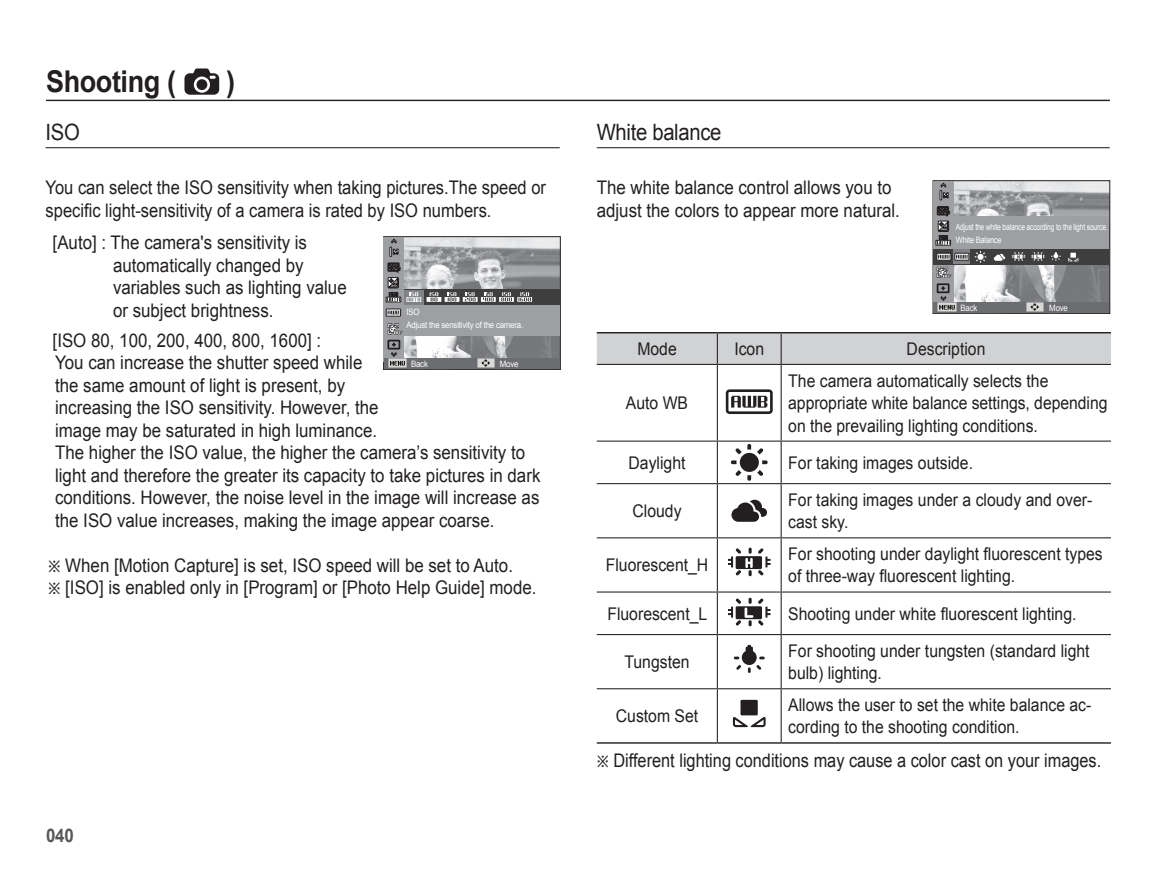
<style>
.page{position:relative;width:1156px;height:872px;background:#fff}
.page>*{position:absolute;margin:0;border:0;box-sizing:border-box;transform-origin:0 0}
.t1{font:700 30px "Arial";letter-spacing:-.015em;color:#231f20;scale:.9 1}
.t2{font:22.5px "Arial";letter-spacing:-.015em;color:#231f20;scale:.9 1}
.t3{font:18.75px/22.5px "Arial";color:#231f20;scale:.9 1}
.t4{font:18.75px/22.5px "Arial";color:#231f20;scale:.88 1}
.t5{font:18.75px "Arial";color:#231f20;scale:.87 1}
.t6{font:700 18.75px "Arial";color:#57585a;scale:.9 1}
.t7{font:17.5px/22.5px "Arial";color:#231f20;scale:.9 1}
.t8{font:8.75px/12.5px "Arial";letter-spacing:-.025em;color:#fff;scale:.77 1}
.t9{font:8.75px/12.5px "Arial";letter-spacing:-.025em;color:#fff;scale:.9 1}
.s1{font-family:"si ss icons 02"}
</style>
<div class="page">
<hr style="left:596px;top:147px;width:513px;height:1px;background:#231f20">
<div style="left:596px;top:333px;width:514px;height:31px;background:#d1d2d4"></div>
<hr style="left:716px;top:333px;width:1px;height:31px;background:#231f20">
<hr style="left:780px;top:333px;width:1px;height:31px;background:#231f20">
<hr style="left:596px;top:364px;width:121px;height:1px;background:#231f20">
<hr style="left:717px;top:364px;width:64px;height:1px;background:#231f20">
<hr style="left:716px;top:365px;width:1px;height:75px;background:#231f20">
<hr style="left:781px;top:364px;width:329px;height:1px;background:#231f20">
<hr style="left:780px;top:365px;width:1px;height:75px;background:#231f20">
<hr style="left:596px;top:440px;width:121px;height:1px;background:#231f20">
<hr style="left:717px;top:440px;width:64px;height:1px;background:#231f20">
<hr style="left:716px;top:441px;width:1px;height:42px;background:#231f20">
<hr style="left:781px;top:440px;width:329px;height:1px;background:#231f20">
<hr style="left:780px;top:441px;width:1px;height:42px;background:#231f20">
<hr style="left:596px;top:483px;width:121px;height:1px;background:#231f20">
<hr style="left:717px;top:483px;width:64px;height:1px;background:#231f20">
<hr style="left:716px;top:484px;width:1px;height:53px;background:#231f20">
<hr style="left:781px;top:483px;width:329px;height:1px;background:#231f20">
<hr style="left:780px;top:484px;width:1px;height:53px;background:#231f20">
<hr style="left:596px;top:537px;width:121px;height:1px;background:#231f20">
<hr style="left:717px;top:537px;width:64px;height:1px;background:#231f20">
<hr style="left:716px;top:538px;width:1px;height:53px;background:#231f20">
<hr style="left:781px;top:537px;width:329px;height:1px;background:#231f20">
<hr style="left:780px;top:538px;width:1px;height:53px;background:#231f20">
<hr style="left:596px;top:591px;width:121px;height:1px;background:#231f20">
<hr style="left:717px;top:591px;width:64px;height:1px;background:#231f20">
<hr style="left:716px;top:592px;width:1px;height:42px;background:#231f20">
<hr style="left:781px;top:591px;width:329px;height:1px;background:#231f20">
<hr style="left:780px;top:592px;width:1px;height:42px;background:#231f20">
<hr style="left:596px;top:634px;width:121px;height:1px;background:#231f20">
<hr style="left:717px;top:634px;width:64px;height:1px;background:#231f20">
<hr style="left:716px;top:635px;width:1px;height:53px;background:#231f20">
<hr style="left:781px;top:634px;width:329px;height:1px;background:#231f20">
<hr style="left:780px;top:635px;width:1px;height:53px;background:#231f20">
<hr style="left:596px;top:688px;width:121px;height:1px;background:#231f20">
<hr style="left:717px;top:688px;width:64px;height:1px;background:#231f20">
<hr style="left:716px;top:689px;width:1px;height:53px;background:#231f20">
<hr style="left:781px;top:688px;width:329px;height:1px;background:#231f20">
<hr style="left:780px;top:689px;width:1px;height:53px;background:#231f20">
<hr style="left:596px;top:332px;width:121px;height:1px;background:#231f20">
<hr style="left:717px;top:332px;width:64px;height:1px;background:#231f20">
<hr style="left:781px;top:332px;width:329px;height:1px;background:#231f20">
<hr style="left:596px;top:742px;width:121px;height:1px;background:#231f20">
<hr style="left:717px;top:742px;width:64px;height:1px;background:#231f20">
<hr style="left:781px;top:742px;width:329px;height:1px;background:#231f20">
<svg style="left:725px;top:389px;width:47px;height:25px"></svg>
<svg style="left:730px;top:444px;width:37px;height:37px"></svg>
<svg style="left:731px;top:500px;width:35px;height:22px"></svg>
<svg style="left:728px;top:547px;width:42px;height:29px"></svg>
<svg style="left:728px;top:598px;width:42px;height:28px"></svg>
<svg style="left:733px;top:645px;width:31px;height:28px"></svg>
<div style="left:740px;top:700px;width:17px;height:15px;background:#231f20"></div>
<svg style="left:732px;top:717px;width:33px;height:10px"></svg>
<hr style="left:46px;top:100px;width:1063px;height:1px;background:#231f20">
<svg style="left:184px;top:68px;width:35px;height:27px"></svg>
<hr style="left:46px;top:147px;width:513px;height:1px;background:#231f20">
<svg style="left:932px;top:180px;width:177px;height:134px;background:#969799"></svg>
<img style="left:937px;top:303px;width:19px;height:9px">
<img style="left:1026px;top:303px;width:17px;height:9px">
<svg style="left:383px;top:236px;width:177px;height:134px;background:#98999b"></svg>
<img style="left:388px;top:359px;width:19px;height:9px">
<img style="left:477px;top:359px;width:17px;height:9px">
<h1 class="t1" style="left:46px;top:62px;width:146px">Shooting (</h1>
<h1 class="t1" style="left:226px;top:62px;width:11px">)</h1>
<p class="t2" style="left:46px;top:118px;width:40px">ISO</p>
<p class="t4" style="left:46px;top:176px;width:570px">You can select the ISO sensitivity when taking pictures.The speed or specific light-sensitivity of a camera is rated by ISO numbers.</p>
<p class="t3" style="left:113px;top:232px;width:261px;text-indent:-60px">[Auto] : The camera's sensitivity is automatically changed by variables such as lighting value or subject brightness.</p>
<p class="t3" style="left:53px;top:329px;width:543px">[ISO 80, 100, 200, 400, 800, 1600] :<br>You can increase the shutter speed while<br>the same amount of light is present, by<br>increasing the ISO sensitivity. However, the<br>image may be saturated in high luminance.<br>The higher the ISO value, the higher the camera’s sensitivity to light and therefore the greater its capacity to take pictures in dark conditions. However, the noise level in the image will increase as the ISO value increases, making the image appear coarse.</p>
<p class="t3" style="left:48px;top:554px;width:544px"><span class="s1">Ä</span> When [Motion Capture] is set, ISO speed will be set to Auto.<br><span class="s1">Ä</span> [ISO] is enabled only in [Program] or [Photo Help Guide] mode.</p>
<p class="t9" style="left:406px;top:306px;width:131px">ISO<br>Adjust the sensitivity of the camera.</p>
<p class="t9" style="left:411px;top:358px;width:20px">Back</p>
<p class="t9" style="left:499px;top:358px;width:22px">Move</p>
<p class="t6" style="left:46px;top:823px;width:32px">040</p>
<p class="t2" style="left:596px;top:118px;width:140px">White balance</p>
<p class="t3" style="left:596px;top:177px;width:338px">The white balance control allows you to adjust the colors to appear more natural.</p>
<p class="t8" style="left:955px;top:221px;width:199px">Adjust the white balance according to the light source.<br>White Balance</p>
<p class="t9" style="left:960px;top:302px;width:20px">Back</p>
<p class="t9" style="left:1049px;top:302px;width:22px">Move</p>
<p class="t7" style="left:637px;top:337px;width:45px">Mode</p>
<p class="t7" style="left:734px;top:337px;width:35px">Icon</p>
<p class="t7" style="left:906px;top:337px;width:89px">Description</p>
<p class="t7" style="left:626px;top:392px;width:71px">Auto WB</p>
<p class="t7" style="left:788px;top:369px;width:356px">The camera automatically selects the appropriate white balance settings, depending on the prevailing lighting conditions.</p>
<p class="t7" style="left:628px;top:451px;width:65px">Daylight</p>
<p class="t7" style="left:788px;top:451px;width:207px">For taking images outside.</p>
<p class="t7" style="left:632px;top:500px;width:56px">Cloudy</p>
<p class="t7" style="left:788px;top:488px;width:339px">For taking images under a cloudy and over&shy;cast sky.</p>
<p class="t7" style="left:605px;top:554px;width:115px">Fluorescent_H</p>
<p class="t7" style="left:788px;top:543px;width:351px">For shooting under daylight fluorescent types of three-way fluorescent lighting.</p>
<p class="t7" style="left:607px;top:602px;width:112px">Fluorescent_L</p>
<p class="t7" style="left:788px;top:602px;width:322px">Shooting under white fluorescent lighting.</p>
<p class="t7" style="left:624px;top:650px;width:74px">Tungsten</p>
<p class="t7" style="left:788px;top:639px;width:336px">For shooting under tungsten (standard light bulb) lighting.</p>
<p class="t7" style="left:615px;top:705px;width:93px">Custom Set</p>
<p class="t7" style="left:788px;top:693px;width:338px">Allows the user to set the white balance ac&shy;cording to the shooting condition.</p>
<p class="t5" style="left:596px;top:748px;width:581px"><span class="s1">Ä</span> Different lighting conditions may cause a color cast on your images.</p>
</div>
